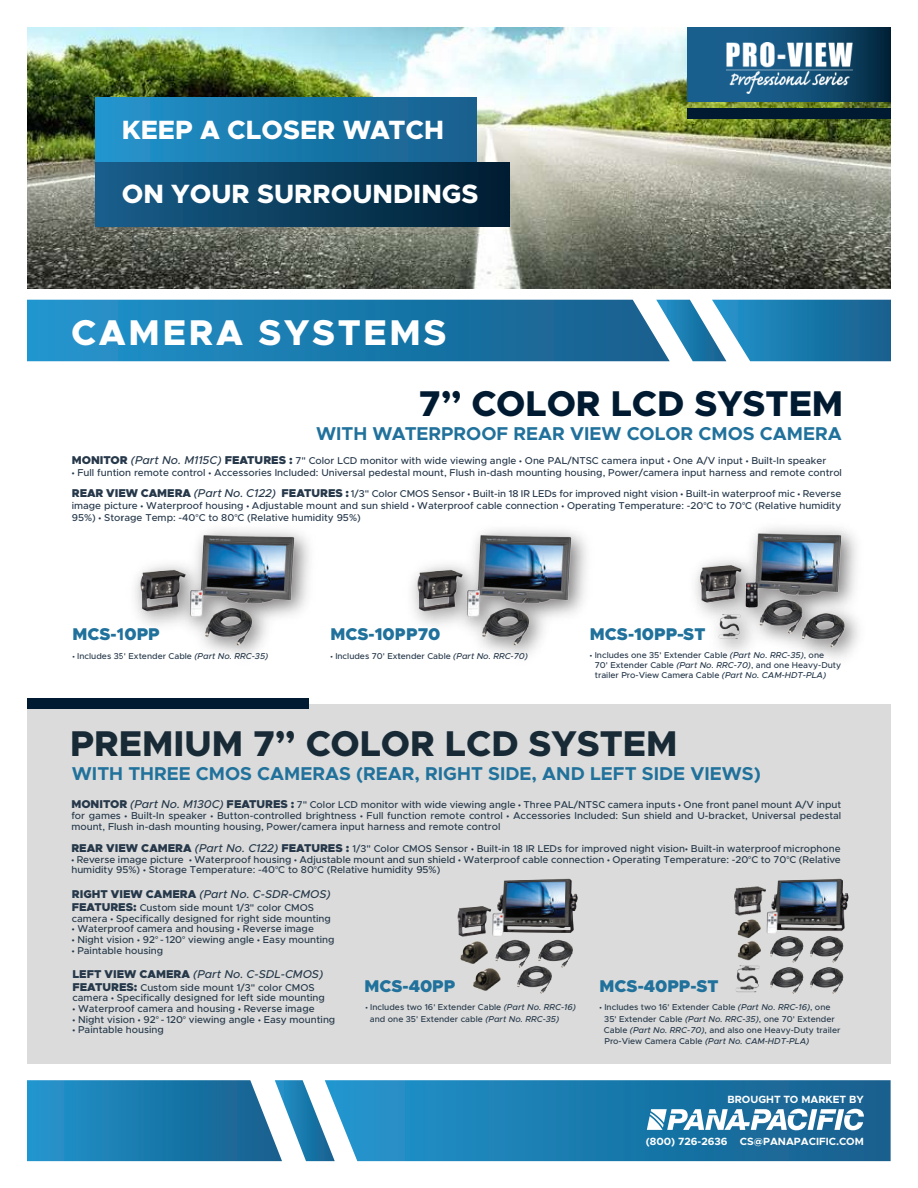
<style>
.page{position:relative;width:918px;height:1188px;background:#fff}
.page>*{position:absolute;margin:0;border:0;box-sizing:border-box;transform-origin:0 0}
.t1{font:800 36px "Metropolis";color:#182a36}
.t2{font:800 36px "Metropolis";color:#001b31}
.t3{font:800 36px "Metropolis";letter-spacing:.075em;color:#fff}
.t4{font:800 26.55px "Metropolis";color:#fff}
.t5{font:700 18.6px "Metropolis";color:#20719c}
.t6{font:900 17.1px "Metropolis";color:#20719c}
.t7{font:italic 500 11.4px "Metropolis";color:#26384a}
.t8{font:700 10.5px "Metropolis";color:#fff}
.t9{font:500 10.05px/10.6px "Metropolis";color:#26384a}
.t10{font:500 8.55px/11.4px "Metropolis";color:#26384a}
.s1{font-weight:900;font-size:11.4px}
.s2{font-style:italic;font-size:11.4px}
.s3{font-family:"Myriad Pro";font-weight:400}
.s4{font-style:italic}
.s5{font-weight:900;font-style:normal}
</style>
<div class="page">
<img style="left:27px;top:27px;width:864px;height:261px">
<div style="left:27px;top:704px;width:864px;height:360px;background:#dadbda"></div>
<svg style="left:335px;top:1080px;width:556px;height:81px;background:#1f7cae"></svg>
<svg style="left:27px;top:1080px;width:308px;height:81px;background:#388cb9"></svg>
<svg style="left:27px;top:300px;width:864px;height:61px;background:#2780b1"></svg>
<div style="left:27px;top:699px;width:282px;height:10px;background:#001b31"></div>
<div style="left:688px;top:108px;width:203px;height:11px;background:#001b31"></div>
<svg style="left:688px;top:27px;width:203px;height:75px;background:#114b71"></svg>
<div style="left:95px;top:97px;width:382px;height:65px;background:linear-gradient(to right,#2195ce,#155e8c)"></div>
<div style="left:95px;top:162px;width:415px;height:65px;background:linear-gradient(to right,#185f8c,#001c30)"></div>
<img style="left:726px;top:43px;width:126px;height:50px">
<svg style="left:647px;top:1109px;width:217px;height:21px"></svg>
<img style="left:137px;top:526px;width:159px;height:135px">
<img style="left:414px;top:526px;width:159px;height:135px">
<img style="left:694px;top:524px;width:154px;height:139px">
<img style="left:457px;top:878px;width:121px;height:116px">
<img style="left:734px;top:878px;width:115px;height:116px">
<h2 class="t4" style="left:122px;top:113px;width:324px">KEEP A CLOSER WATCH</h2>
<h2 class="t4" style="left:122px;top:177px;width:358px">ON YOUR SURROUNDINGS</h2>
<h1 class="t3" style="left:71px;top:310px;width:377px">CAMERA SYSTEMS</h1>
<h1 class="t2" style="left:419px;top:381px;width:426px">7” COLOR LCD SYSTEM</h1>
<h3 class="t5" style="left:316px;top:421px;width:527px">WITH WATERPROOF REAR VIEW COLOR CMOS CAMERA</h3>
<p class="t9" style="left:72px;top:455px;width:756px"><span class="s1">MONITOR</span> <span class="s2">(Part No. M115C)</span> <span class="s1">FEATURES :</span> 7" Color LCD monitor with wide viewing angle <span class="s3">•</span> One PAL/NTSC camera input <span class="s3">•</span> One A/V input <span class="s3">•</span> Built-In speaker</p>
<p class="t9" style="left:72px;top:462px;width:772px;line-height:21.3px"><span class="s3">•</span> Full funtion remote control <span class="s3">•</span> Accessories Included: Universal pedestal mount, Flush in-dash mounting housing, Power/camera input harness and remote control<br><span class="s1">REAR VIEW CAMERA</span> <span class="s2">(Part No. C122)</span> <span class="s1">FEATURES :</span> 1/3" Color CMOS Sensor <span class="s3">•</span> Built-in 18 IR LEDs for improved night vision <span class="s3">•</span> Built-in waterproof mic <span class="s3">•</span> Reverse</p>
<p class="t9" style="left:72px;top:500px;width:771px;line-height:12px">image picture <span class="s3">•</span> Waterproof housing <span class="s3">•</span> Adjustable mount and sun shield <span class="s3">•</span> Waterproof cable connection <span class="s3">•</span> Operating Temperature: -20<span class="s3">°</span>C to 70<span class="s3">°</span>C (Relative humidity<br>95%) <span class="s3">•</span> Storage Temp: -40<span class="s3">°</span>C to 80<span class="s3">°</span>C (Relative humidity 95%)</p>
<h3 class="t6" style="left:72px;top:623px;width:89px">MCS-10PP</h3>
<h3 class="t6" style="left:331px;top:623px;width:111px">MCS-10PP70</h3>
<h3 class="t6" style="left:590px;top:623px;width:117px">MCS-10PP-ST</h3>
<p class="t10" style="left:72px;top:650px;width:197px"><span class="s3">•</span> Includes 35' Extender Cable <span class="s4">(Part No. RRC-35)</span></p>
<p class="t10" style="left:330px;top:650px;width:199px"><span class="s3">•</span> Includes 70' Extender Cable <span class="s4">(Part No. RRC-70)</span></p>
<p class="t10" style="left:595px;top:650px;width:248px;line-height:10.2px;text-indent:-5px"><span class="s3">•</span> Includes one 35' Extender Cable <span class="s4">(Part No. RRC-35)</span>, one<br>70' Extender Cable <span class="s4">(Part No. RRC-70)</span>, and one Heavy-Duty trailer Pro-View Camera Cable <span class="s4">(Part No. CAM-HDT-PLA)</span></p>
<h1 class="t1" style="left:70px;top:721px;width:609px">PREMIUM 7” COLOR LCD SYSTEM</h1>
<h3 class="t5" style="left:72px;top:762px;width:690px">WITH THREE CMOS CAMERAS (REAR, RIGHT SIDE, AND LEFT SIDE VIEWS)</h3>
<p class="t9" style="left:71px;top:800px;width:771px;text-align:justify"><span class="s1">MONITOR</span> <span class="s2">(Part No. M130C)</span> <span class="s1">FEATURES :</span> 7" Color LCD monitor with wide viewing angle <span class="s3">•</span> Three PAL/NTSC camera inputs <span class="s3">•</span> One front panel mount A/V input for games <span class="s3">•</span> Built-In speaker <span class="s3">•</span> Button-controlled brightness <span class="s3">•</span> Full function remote control <span class="s3">•</span> Accessories Included: Sun shield and U-bracket, Universal pedestal mount, Flush in-dash mounting housing, Power/camera input harness and remote control</p>
<p class="t9" style="left:71px;top:843px;width:771px"><span class="s1">REAR VIEW CAMERA</span> <span class="s2">(Part No. C122)</span> <span class="s1">FEATURES :</span> 1/3" Color CMOS Sensor <span class="s3">•</span> Built-in 18 IR LEDs for improved night vision<span class="s3">•</span> Built-in waterproof microphone</p>
<p class="t9" style="left:71px;top:854px;width:771px"><span class="s3">•</span> Reverse image picture <span class="s3">•</span> Waterproof housing <span class="s3">•</span> Adjustable mount and sun shield <span class="s3">•</span> Waterproof cable connection <span class="s3">•</span> Operating Temperature: -20<span class="s3">°</span>C to 70<span class="s3">°</span>C (Relative humidity 95%) <span class="s3">•</span> Storage Temperature: -40<span class="s3">°</span>C to 80<span class="s3">°</span>C (Relative humidity 95%)</p>
<p class="t7" style="left:72px;top:887px;width:260px"><span class="s5">RIGHT VIEW CAMERA</span> (Part No. C-SDR-CMOS)</p>
<p class="t9" style="left:72px;top:902px;width:261px"><span class="s1">FEATURES:</span> Custom side mount 1/3" color CMOS camera <span class="s3">•</span> Specifically designed for right side mounting</p>
<p class="t9" style="left:72px;top:924px;width:244px"><span class="s3">•</span> Waterproof camera and housing <span class="s3">•</span> Reverse image</p>
<p class="t9" style="left:72px;top:934px;width:264px"><span class="s3">•</span> Night vision <span class="s3">•</span> 92<span class="s3">°</span> - 120<span class="s3">°</span> viewing angle <span class="s3">•</span> Easy mounting</p>
<p class="t9" style="left:72px;top:945px;width:93px"><span class="s3">•</span> Paintable housing</p>
<p class="t7" style="left:72px;top:967px;width:252px"><span class="s5">LEFT VIEW CAMERA</span> (Part No. C-SDL-CMOS)</p>
<p class="t9" style="left:72px;top:982px;width:254px"><span class="s1">FEATURES:</span> Custom side mount 1/3" color CMOS camera <span class="s3">•</span> Specifically designed for left side mounting</p>
<p class="t9" style="left:72px;top:1003px;width:244px"><span class="s3">•</span> Waterproof camera and housing <span class="s3">•</span> Reverse image</p>
<p class="t9" style="left:72px;top:1014px;width:264px"><span class="s3">•</span> Night vision <span class="s3">•</span> 92<span class="s3">°</span> - 120<span class="s3">°</span> viewing angle <span class="s3">•</span> Easy mounting</p>
<p class="t9" style="left:72px;top:1025px;width:93px"><span class="s3">•</span> Paintable housing</p>
<h3 class="t6" style="left:364px;top:975px;width:92px">MCS-40PP</h3>
<h3 class="t6" style="left:600px;top:975px;width:121px">MCS-40PP-ST</h3>
<p class="t10" style="left:370px;top:1002px;width:208px;text-indent:-4px"><span class="s3">•</span> Includes two 16' Extender Cable <span class="s4">(Part No. RRC-16) </span>and one 35' Extender cable <span class="s4">(Part No. RRC-35)</span></p>
<p class="t10" style="left:604px;top:1002px;width:238px;text-indent:-4px"><span class="s3">•</span> Includes two 16' Extender Cable <span class="s4">(Part No. RRC-16)</span>, one 35' Extender Cable <span class="s4">(Part No. RRC-35)</span>, one 70' Extender Cable <span class="s4">(Part No. RRC-70)</span>, and also one Heavy-Duty trailer Pro-View Camera Cable <span class="s4">(Part No. CAM-HDT-PLA)</span></p>
<p class="t8" style="left:727px;top:1093px;width:138px">BROUGHT TO MARKET BY</p>
<p class="t8" style="left:646px;top:1135px;width:220px">(800) 726-2636 CS@PANAPACIFIC.COM</p>
</div>
